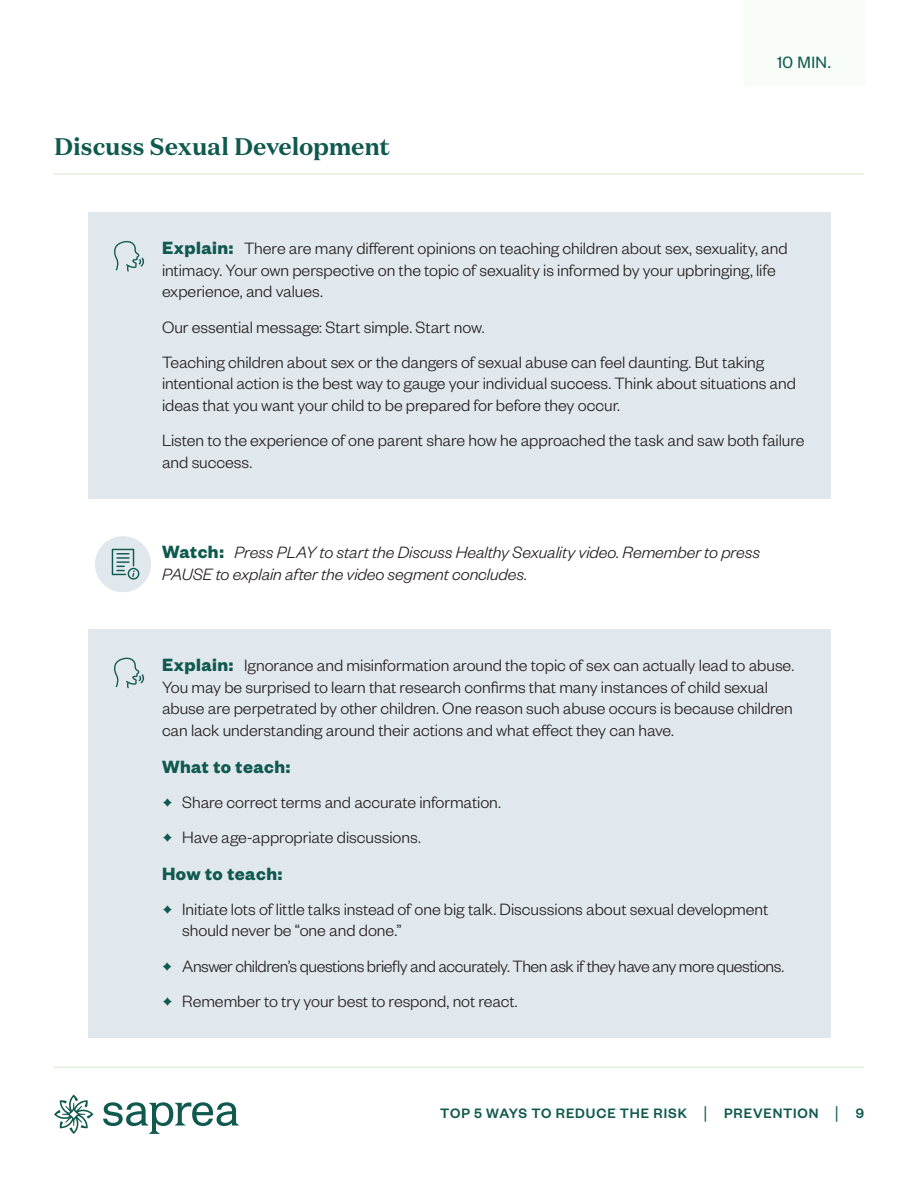
<style>
.page{position:relative;width:918px;height:1188px;background:#fff}
.page>*{position:absolute;margin:0;border:0;box-sizing:border-box;transform-origin:0 0}
.t1{font:700 24px "Domaine Text";letter-spacing:-.01em;color:#0f594e}
.t2{font:700 19.5px "Founders Grotesk";letter-spacing:.025em;color:#0f594e}
.t3{font:300 18px/21.6px "Founders Grotesk";letter-spacing:-.005em;color:#231f20}
.t4{font:italic 300 18px/21.6px "Founders Grotesk";letter-spacing:-.005em;color:#231f20}
.t5{font:300 18px "Founders Grotesk";letter-spacing:-.025em;color:#231f20}
.t6{font:18px "Founders Grotesk";color:#0f594e}
.t7{font:500 15px "Founders Grotesk";letter-spacing:.06em;color:#0f594e}
.s1{font-weight:700;font-size:19.5px;color:#0f594e}
.s2{font-weight:700;font-style:normal;font-size:19.5px;color:#0f594e}
.s3{color:#0f594e}
.s4{font-weight:300;font-size:21px}
</style>
<div class="page">
<hr style="left:54px;top:1067px;width:810px;height:1px;background:#e2f0da">
<svg style="left:103px;top:1102px;width:136px;height:32px"></svg>
<svg style="left:54px;top:1095px;width:39px;height:39px"></svg>
<div style="left:744px;top:0;width:120px;height:85px;background:#f8fcf7"></div>
<hr style="left:54px;top:173px;width:810px;height:2px;background:#e2f0da">
<div style="left:88px;top:212px;width:742px;height:117px;background:#e1e8ed"></div>
<div style="left:88px;top:327px;width:742px;height:115px;background:#e1e8ed"></div>
<div style="left:88px;top:405px;width:742px;height:94px;background:#e1e8ed"></div>
<div style="left:88px;top:629px;width:742px;height:138px;background:#e1e8ed"></div>
<div style="left:88px;top:744px;width:742px;height:60px;background:#e1e8ed"></div>
<div style="left:88px;top:780px;width:742px;height:59px;background:#e1e8ed"></div>
<div style="left:88px;top:815px;width:742px;height:59px;background:#e1e8ed"></div>
<div style="left:88px;top:851px;width:742px;height:60px;background:#e1e8ed"></div>
<div style="left:88px;top:887px;width:742px;height:81px;background:#e1e8ed"></div>
<div style="left:88px;top:944px;width:742px;height:59px;background:#e1e8ed"></div>
<div style="left:88px;top:979px;width:742px;height:59px;background:#e1e8ed"></div>
<svg style="left:114px;top:241px;width:30px;height:31px"></svg>
<div style="left:95px;top:536px;width:56px;height:56px;background:#e1e8ed;border-radius:50%"></div>
<svg style="left:112px;top:549px;width:27px;height:31px"></svg>
<svg style="left:114px;top:657px;width:30px;height:31px"></svg>
<h1 class="t1" style="left:54px;top:137px;width:338px">Discuss Sexual Development</h1>
<p class="t6" style="left:777px;top:56px;width:55px">10 MIN.</p>
<p class="t3" style="left:162px;top:239px;width:627px"><span class="s1">Explain:</span> There are many different opinions on teaching children about sex, sexuality, and intimacy. Your own perspective on the topic of sexuality is informed by your upbringing, life experience, and values.</p>
<p class="t3" style="left:162px;top:311px;width:604px;line-height:35.1px">Our essential message: Start simple. Start now.<br>Teaching children about sex or the dangers of sexual abuse can feel daunting. But taking</p>
<p class="t3" style="left:162px;top:374px;width:636px">intentional action is the best way to gauge your individual success. Think about situations and ideas that you want your child to be prepared for before they occur.</p>
<p class="t3" style="left:162px;top:431px;width:644px">Listen to the experience of one parent share how he approached the task and saw both failure and success.</p>
<p class="t4" style="left:162px;top:543px;width:600px"><span class="s2">Watch:</span> Press PLAY to start the Discuss Healthy Sexuality video. Remember to press<br>PAUSE to explain after the video segment concludes.</p>
<p class="t3" style="left:162px;top:656px;width:634px"><span class="s1">Explain:</span> Ignorance and misinformation around the topic of sex can actually lead to abuse.<br>You may be surprised to learn that research confirms that many instances of child sexual abuse are perpetrated by other children. One reason such abuse occurs is because children can lack understanding around their actions and what effect they can have.</p>
<p class="t2" style="left:162px;top:760px;width:130px">What to teach:</p>
<p class="t3" style="left:162px;top:793px;width:340px"><span class="s3">•</span> Share correct terms and accurate information.</p>
<p class="t3" style="left:162px;top:828px;width:260px"><span class="s3">•</span> Have age-appropriate discussions.</p>
<p class="t2" style="left:162px;top:867px;width:122px">How to teach:</p>
<p class="t3" style="left:182px;top:900px;width:588px;text-indent:-20px"><span class="s3">•</span> Initiate lots of little talks instead of one big talk. Discussions about sexual development should never be “one and done.”</p>
<p class="t5" style="left:162px;top:960px;width:624px"><span class="s3">•</span> Answer children’s questions briefly and accurately. Then ask if they have any more questions.</p>
<p class="t3" style="left:162px;top:992px;width:357px"><span class="s3">•</span> Remember to try your best to respond, not react.</p>
<p class="t7" style="left:440px;top:1104px;width:425px">TOP 5 WAYS TO REDUCE THE RISK <span class="s4">|</span> PREVENTION <span class="s4">|</span> 9</p>
</div>
